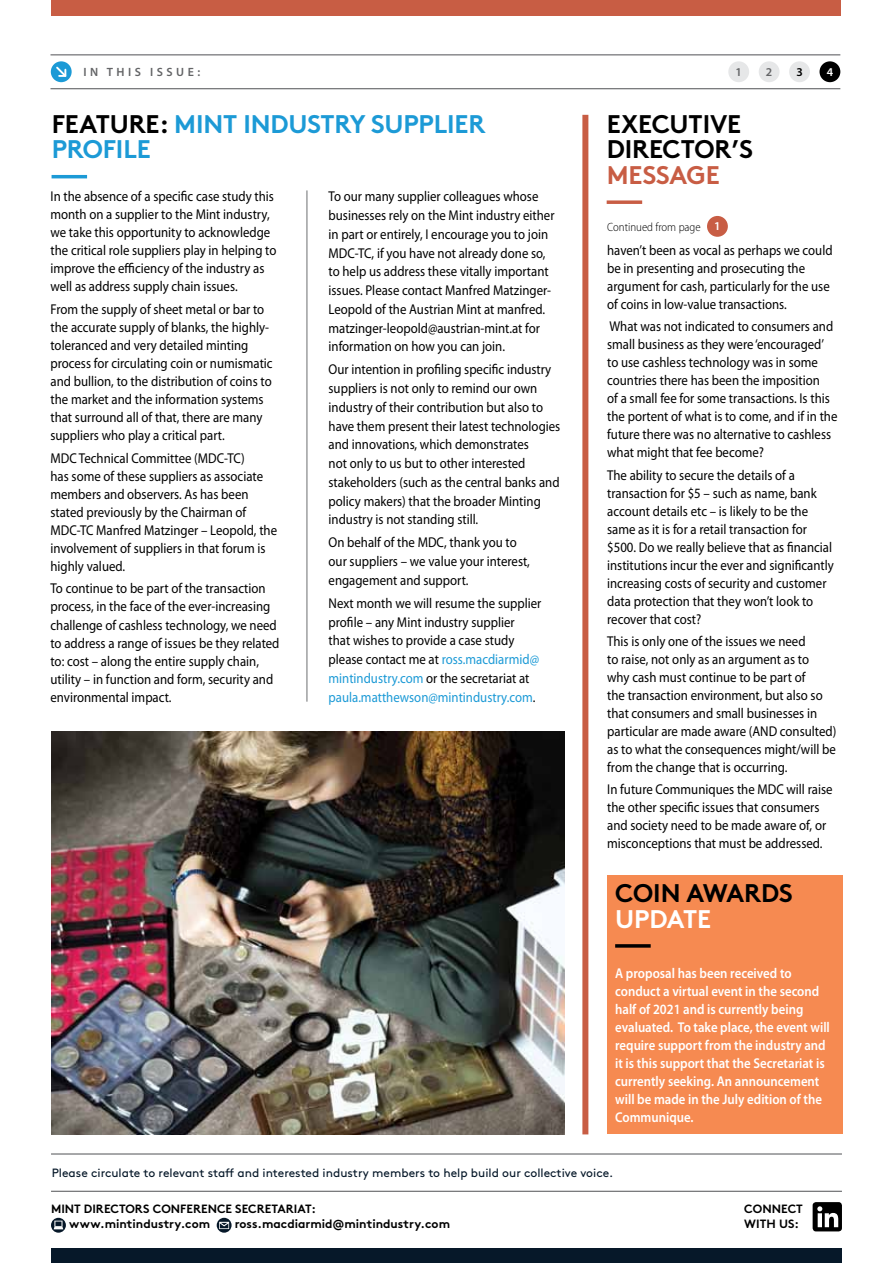
<style>
.page{position:relative;width:893px;height:1263px;background:#fff}
.page>*{position:absolute;margin:0;border:0;box-sizing:border-box;transform-origin:0 0}
.t1{font:700 25.5px/25.5px "Brown";letter-spacing:-.005em;color:#000}
.t2{font:700 25.5px "Brown";letter-spacing:-.005em;color:#1c9ad6}
.t3{font:700 25.5px "Brown";color:#c85d44}
.t4{font:700 25.5px "Brown";color:#fff}
.t5{font:14.25px/18px "Myriad Pro";color:#000;scale:.9 1}
.t6{font:600 14.25px/18px "Myriad Pro";color:#fff;scale:.9 1}
.t7{font:700 12px/15px "Brown";color:#000}
.t8{font:12px "Brown";color:#061829}
.t9{font:300 semi-condensed 12px "Myriad Pro";color:#000}
.t10{font:600 12px "Myriad Pro";letter-spacing:.29em;color:#636466}
.t11{font:600 12px "Myriad Pro";color:#000}
.t12{font:600 12px "Myriad Pro";color:#fff}
.s1{color:#1c9ad6}
.s2{font-weight:600;font-stretch:normal;color:#fff}
</style>
<div class="page">
<div style="left:52px;top:0;width:789px;height:16px;background:#c85d44"></div>
<div style="left:51px;top:1248px;width:791px;height:15px;background:#061829"></div>
<hr style="left:51px;top:1191px;width:791px;height:1px;background:#6d6e71">
<svg style="left:51px;top:1218px;width:15px;height:15px"></svg>
<svg style="left:217px;top:1218px;width:15px;height:15px"></svg>
<div style="left:813px;top:1202px;width:29px;height:29px;background:#000;border-radius:3px"></div>
<svg style="left:817px;top:1206px;width:21px;height:21px"></svg>
<hr style="left:50px;top:54px;width:790px;height:1px;background:#6d6e71">
<hr style="left:50px;top:88px;width:790px;height:1px;background:#6d6e71">
<div style="left:51px;top:61px;width:21px;height:21px;background:#1c9ad6;border-radius:50%"></div>
<svg style="left:56px;top:66px;width:11px;height:11px"></svg>
<div style="left:819px;top:61px;width:21px;height:21px;background:#000;border-radius:50%"></div>
<div style="left:759px;top:61px;width:20px;height:21px;background:#e6e7e8;border-radius:50%"></div>
<div style="left:789px;top:61px;width:21px;height:21px;background:#e6e7e8;border-radius:50%"></div>
<div style="left:728px;top:61px;width:21px;height:21px;background:#e6e7e8;border-radius:50%"></div>
<hr style="left:307px;top:190px;width:1px;height:512px;background:#6d6e71">
<div style="left:607px;top:875px;width:235px;height:259px;background:#f68a51"></div>
<svg style="left:615px;top:944px;width:36px;height:4px"></svg>
<hr style="left:52px;top:175px;width:35px;height:3px;background:#1c9ad6">
<svg style="left:607px;top:200px;width:35px;height:4px"></svg>
<div style="left:707px;top:216px;width:21px;height:21px;background:#c85d44;border-radius:50%"></div>
<hr style="left:51px;top:1153px;width:791px;height:1px;background:#6d6e71">
<img style="left:52px;top:731px;width:512px;height:403px">
<div style="left:582px;top:115px;width:6px;height:1019px;background:#c85d44"></div>
<p class="t10" style="left:83px;top:65px;width:118px">In thi s i ssue:</p>
<p class="t10" style="left:735px;top:64px;width:8px">1</p>
<p class="t10" style="left:766px;top:64px;width:8px">2</p>
<p class="t11" style="left:796px;top:64px;width:8px">3</p>
<p class="t12" style="left:827px;top:64px;width:8px">4</p>
<h1 class="t1" style="left:52px;top:109px;width:159px">FEATURE: <span class="s1">MINT</span></h1>
<h1 class="t2" style="left:243px;top:103px;width:218px">INDUSTRY SUPPLIER</h1>
<h1 class="t2" style="left:52px;top:129px;width:30px">PROFI</h1>
<h1 class="t2" style="left:123px;top:129px;width:26px">LE</h1>
<p class="t5" style="left:50px;top:187px;width:253px">In the absence of a specific case study this month on a supplier to the Mint industry, we take this opportunity to acknowledge the critical role suppliers play in helping to improve the efficiency of the industry as well as address supply chain issues.</p>
<p class="t5" style="left:50px;top:300px;width:248px">From the supply of sheet metal or bar to the accurate supply of blanks, the highly&shy;toleranced and very detailed minting process for circulating coin or numismatic and bullion, to the distribution of coins to the market and the information systems that surround all of that, there are many suppliers who play a critical part.</p>
<p class="t5" style="left:50px;top:449px;width:253px">MDC Technical Committee (MDC-TC)<br>has some of these suppliers as associate members and observers. As has been stated previously by the Chairman of MDC-TC Manfred Matzinger – Leopold, the involvement of suppliers in that forum is highly valued.</p>
<p class="t5" style="left:50px;top:579px;width:256px">To continue to be part of the transaction process, in the face of the ever-increasing challenge of cashless technology, we need to address a range of issues be they related to: cost – along the entire supply chain, utility – in function and form, security and environmental impact.</p>
<p class="t5" style="left:329px;top:187px;width:253px;line-height:18.8px">To our many supplier colleagues whose businesses rely on the Mint industry either in part or entirely, I encourage you to join MDC-TC, if you have not already done so, to help us address these vitally important issues. Please contact Manfred Matzinger-Leopold of the Austrian Mint at manfred. matzinger-leopold@austrian-mint.at for information on how you can join.</p>
<p class="t5" style="left:329px;top:360px;width:259px;line-height:18.8px">Our intention in profiling specific industry suppliers is not only to remind our own industry of their contribution but also to have them present their latest technologies and innovations, which demonstrates<br>not only to us but to other interested stakeholders (such as the central banks and policy makers) that the broader Minting industry is not standing still.</p>
<p class="t5" style="left:329px;top:533px;width:225px;line-height:18.8px">On behalf of the MDC, thank you to our suppliers – we value your interest, engagement and support.</p>
<p class="t5" style="left:329px;top:593px;width:238px;line-height:18.8px">Next month we will resume the supplier profile – any Mint industry supplier<br>that wishes to provide a case study please contact me at <span class="s1">ross.macdiarmid@ mintindustry.com</span> or the secretariat at <span class="s1">paula.matthewson@mintindustry.com</span>.</p>
<h1 class="t1" style="left:607px;top:109px;width:133px">EXECUTIVE<br>DIRECTOR</h1>
<h1 class="t1" style="left:731px;top:134px;width:21px">’S</h1>
<h1 class="t3" style="left:607px;top:154px;width:17px">MESSA</h1>
<h1 class="t3" style="left:687px;top:154px;width:32px">GE</h1>
<p class="t9" style="left:607px;top:220px;width:115px">Continued from page <span class="s2">1</span></p>
<p class="t5" style="left:607px;top:241px;width:252px">haven’t been as vocal as perhaps we could be in presenting and prosecuting the argument for cash, particularly for the use of coins in low-value transactions.</p>
<p class="t5" style="left:607px;top:317px;width:257px">What was not indicated to consumers and small business as they were ‘encouraged’ to use cashless technology was in some countries there has been the imposition<br>of a small fee for some transactions. Is this the portent of what is to come, and if in the future there was no alternative to cashless what might that fee become?</p>
<p class="t5" style="left:607px;top:466px;width:253px">The ability to secure the details of a transaction for $5 – such as name, bank account details etc – is likely to be the same as it is for a retail transaction for $500. Do we really believe that as financial institutions incur the ever and significantly increasing costs of security and customer data protection that they won’t look to recover that cost?</p>
<p class="t5" style="left:607px;top:632px;width:256px">This is only one of the issues we need<br>to raise, not only as an argument as to<br>why cash must continue to be part of<br>the transaction environment, but also so that consumers and small businesses in particular are made aware (AND consulted) as to what the consequences might/will be from the change that is occurring.</p>
<p class="t5" style="left:607px;top:780px;width:252px">In future Communiques the MDC will raise the other specific issues that consumers and society need to be made aware of, or misconceptions that must be addressed.</p>
<h1 class="t1" style="left:615px;top:878px;width:34px">COIN</h1>
<h1 class="t1" style="left:687px;top:878px;width:58px">AWARDS</h1>
<h1 class="t4" style="left:615px;top:898px;width:50px">UPDATE</h1>
<p class="t6" style="left:615px;top:963px;width:240px">A proposal has been received to conduct a virtual event in the second half of 2021 and is currently being evaluated. To take place, the event will require support from the industry and it is this support that the Secretariat is currently seeking. An announcement will be made in the July edition of the Communique.</p>
<p class="t8" style="left:52px;top:1163px;width:563px">Please circulate to relevant staff and interested industry members to help build our collective voice.</p>
<p class="t7" style="left:69px;top:1200px;width:248px;text-indent:-18px">MINT DIRECTORS CONFERENCE SECRETARIAT:<br>WWW.MINTINDUSTRY.COM</p>
<p class="t7" style="left:235px;top:1215px;width:217px">ROSS.MACDIARMID@MINTINDUSTRY.COM</p>
<p class="t7" style="left:744px;top:1200px;width:56px">CONNECT<br>WITH US:</p>
</div>
